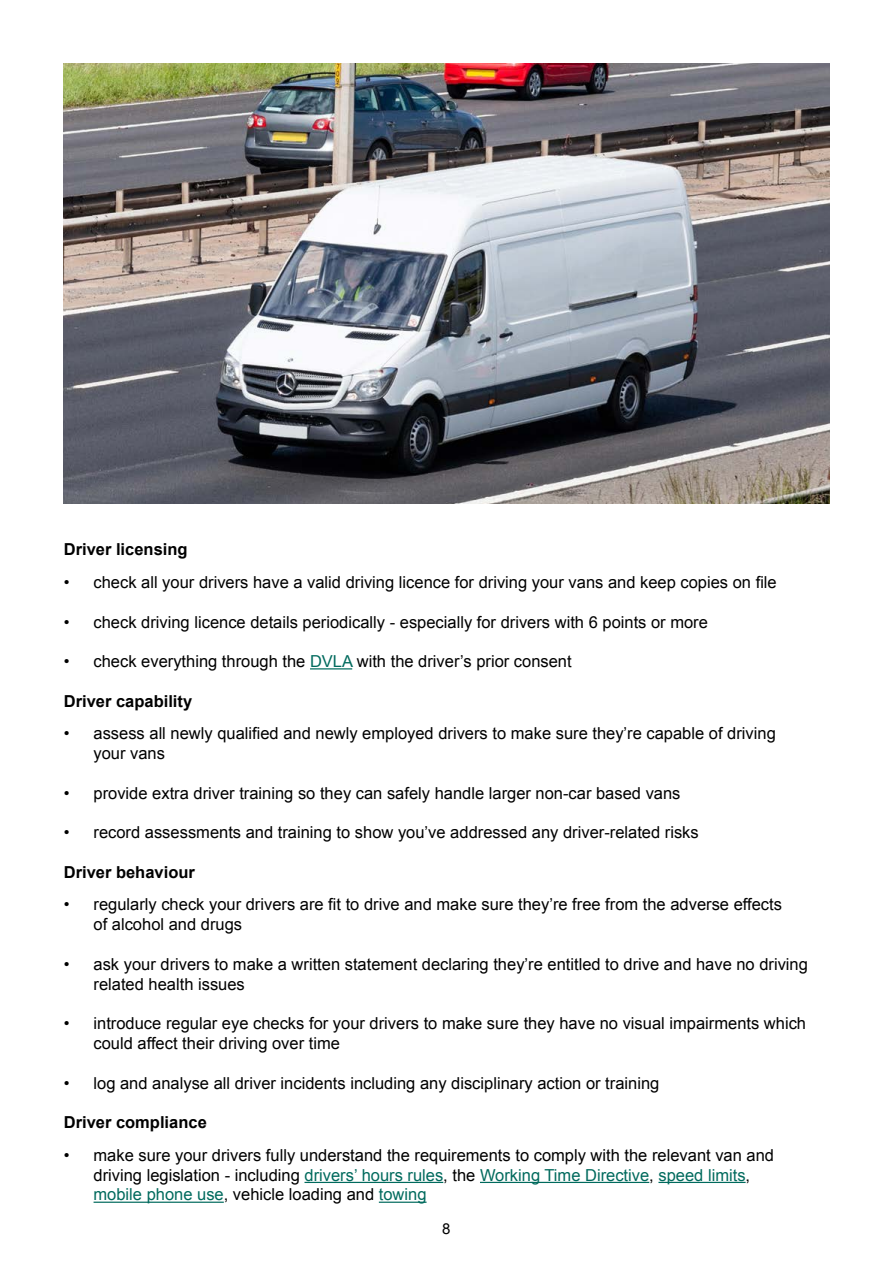
<style>
.page{position:relative;width:893px;height:1263px;background:#fff}
.page>*{position:absolute;margin:0;border:0;box-sizing:border-box;transform-origin:0 0}
.t1{font:16.5px/19.8px "Arial";color:#000}
.t2{font:700 16.5px "Arial";color:#000}
.t3{font:15px "Arial";color:#000}
.s1{color:#006a5d}
</style>
<div class="page">
<hr style="left:310px;top:668px;width:42px;height:1px;background:#006a5d">
<hr style="left:304px;top:1182px;width:139px;height:1px;background:#006a5d">
<hr style="left:480px;top:1182px;width:169px;height:1px;background:#006a5d">
<hr style="left:658px;top:1182px;width:88px;height:1px;background:#006a5d">
<hr style="left:94px;top:1201px;width:130px;height:2px;background:#006a5d">
<hr style="left:379px;top:1201px;width:48px;height:2px;background:#006a5d">
<img style="left:64px;top:64px;width:765px;height:440px">
<p class="t2" style="left:64px;top:539px;width:125px">Driver licensing</p>
<p class="t1" style="left:64px;top:572px;width:714px">• check all your drivers have a valid driving licence for driving your vans and keep copies on file</p>
<p class="t1" style="left:64px;top:612px;width:646px">• check driving licence details periodically - especially for drivers with 6 points or more</p>
<p class="t1" style="left:64px;top:652px;width:509px">• check everything through the <span class="s1">DVLA</span> with the driver’s prior consent</p>
<p class="t2" style="left:64px;top:690px;width:130px">Driver capability</p>
<p class="t1" style="left:94px;top:724px;width:684px;text-indent:-30px">• assess all newly qualified and newly employed drivers to make sure they’re capable of driving your vans</p>
<p class="t1" style="left:64px;top:783px;width:618px">• provide extra driver training so they can safely handle larger non-car based vans</p>
<p class="t1" style="left:64px;top:823px;width:636px">• record assessments and training to show you’ve addressed any driver-related risks</p>
<p class="t2" style="left:64px;top:861px;width:133px">Driver behaviour</p>
<p class="t1" style="left:94px;top:895px;width:690px;text-indent:-30px">• regularly check your drivers are fit to drive and make sure they’re free from the adverse effects of alcohol and drugs</p>
<p class="t1" style="left:94px;top:954px;width:716px;text-indent:-30px">• ask your drivers to make a written statement declaring they’re entitled to drive and have no driving related health issues</p>
<p class="t1" style="left:94px;top:1014px;width:714px;text-indent:-30px">• introduce regular eye checks for your drivers to make sure they have no visual impairments which could affect their driving over time</p>
<p class="t1" style="left:64px;top:1073px;width:597px">• log and analyse all driver incidents including any disciplinary action or training</p>
<p class="t2" style="left:64px;top:1111px;width:145px">Driver compliance</p>
<p class="t1" style="left:94px;top:1145px;width:682px;text-indent:-30px">• make sure your drivers fully understand the requirements to comply with the relevant van and driving legislation - including <span class="s1">drivers’ hours rules</span>, the <span class="s1">Working Time Directive</span>, <span class="s1">speed limits</span>, <span class="s1">mobile phone use</span>, vehicle loading and <span class="s1">towing</span></p>
<p class="t3" style="left:442px;top:1218px;width:10px">8</p>
</div>
